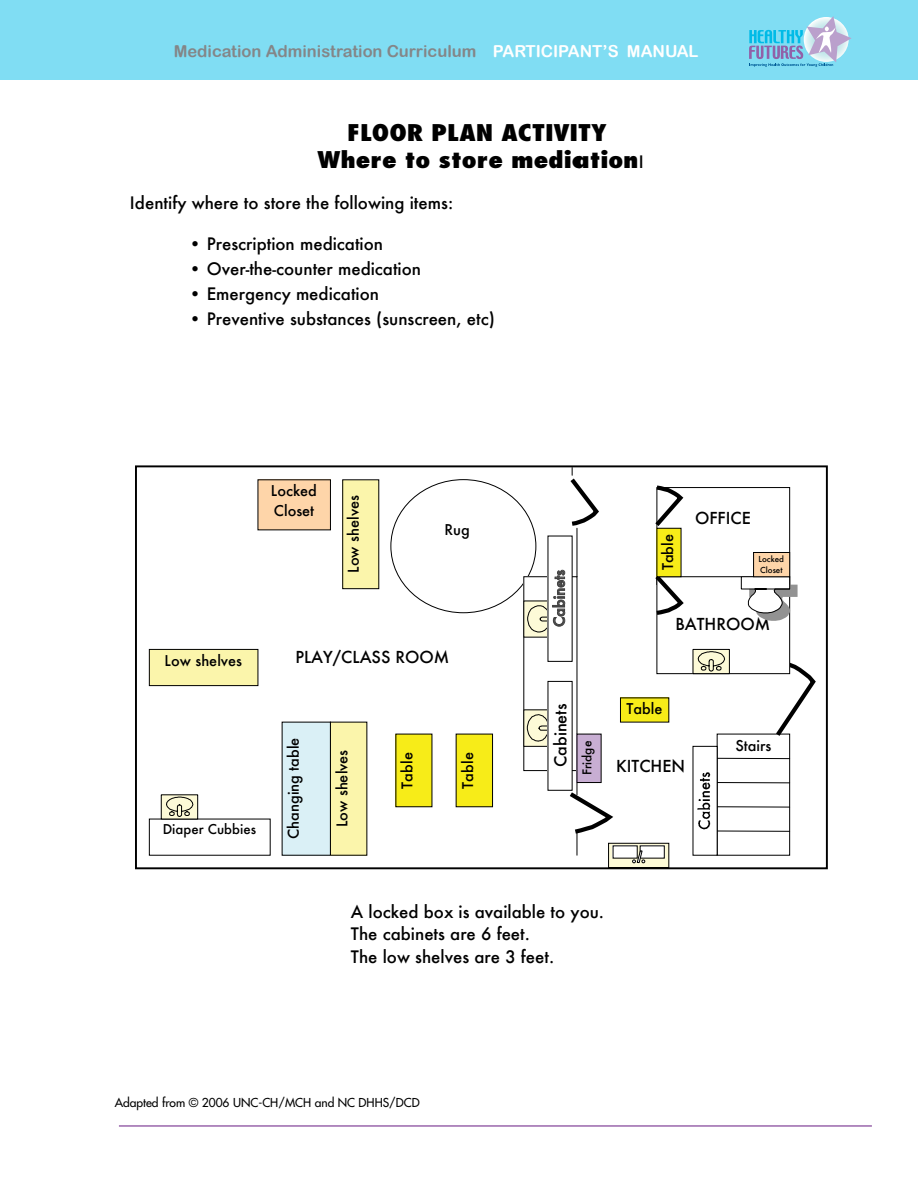
<style>
.page{position:relative;width:918px;height:1188px;background:#fff}
.page>*{position:absolute;margin:0;border:0;box-sizing:border-box;transform-origin:0 0}
.t1{font:800 condensed 22.35px/26.8px "Futura";color:#000;text-align:center;scale:1.2 1}
.t2{font:500 16.8px/22.6px "Futura";color:#000}
.t3{font:16.5px "Arial Rounded MT Bold";color:#848688}
.t4{font:500 16.2px "Futura";color:#000}
.t5{font:500 16.05px "Futura";color:#000}
.t6{font:500 14.55px/19.4px "Futura";color:#000}
.t7{font:500 14.55px "Futura";color:#434343}
.t8{font:500 13.2px "Futura";color:#000}
.t9{font:12px "Futura";color:#000}
.t10{font:500 11.85px "Futura";color:#000}
.t11{font:500 8.1px/10.9px "Futura";color:#000}
.s1{color:#fff}
.s2{font-weight:500;font-stretch:normal;font-size:16.8px}
</style>
<div class="page">
<hr style="left:119px;top:1125px;width:753px;height:2px;background:#9a66ab">
<div style="left:0;top:0;width:918px;height:79px;background:#80ddf3"></div>
<svg style="left:749px;top:16px;width:103px;height:51px"></svg>
<div style="left:135px;top:465px;width:693px;height:404px;border:2px solid #000"></div>
<div style="left:282px;top:722px;width:48px;height:133px;background:#daf0f6"></div>
<div style="left:656px;top:487px;width:134px;height:98px;border:1px solid #000"></div>
<div style="left:717px;top:734px;width:73px;height:122px;border:1px solid #000"></div>
<div style="left:456px;top:734px;width:36px;height:73px;background:#f7ec18"></div>
<div style="left:456px;top:734px;width:37px;height:73px;border:1px solid #000"></div>
<div style="left:396px;top:734px;width:36px;height:73px;background:#f7ec18"></div>
<div style="left:330px;top:722px;width:37px;height:133px;background:#fbf5ab"></div>
<div style="left:330px;top:722px;width:37px;height:134px;border:1px solid #000"></div>
<div style="left:343px;top:480px;width:36px;height:109px;background:#fbf5ab"></div>
<div style="left:342px;top:479px;width:37px;height:110px;border:1px solid #000"></div>
<div style="left:258px;top:480px;width:72px;height:50px;background:#fed5a9"></div>
<div style="left:149px;top:649px;width:109px;height:36px;background:#fbf5ab"></div>
<div style="left:149px;top:649px;width:109px;height:37px;border:1px solid #000"></div>
<hr style="left:576px;top:528px;width:1px;height:49px;background:#000">
<hr style="left:717px;top:758px;width:73px;height:1px;background:#000">
<hr style="left:717px;top:806px;width:73px;height:2px;background:#000">
<hr style="left:717px;top:831px;width:73px;height:1px;background:#000">
<hr style="left:717px;top:782px;width:73px;height:1px;background:#000">
<svg style="left:655px;top:485px;width:31px;height:43px"></svg>
<svg style="left:772px;top:656px;width:44px;height:85px"></svg>
<div style="left:657px;top:577px;width:133px;height:96px;background:#fff"></div>
<div style="left:656px;top:576px;width:134px;height:98px;border:1px solid #000"></div>
<svg style="left:655px;top:576px;width:32px;height:42px"></svg>
<svg style="left:569px;top:771px;width:48px;height:84px"></svg>
<svg style="left:740px;top:576px;width:58px;height:45px"></svg>
<hr style="left:755px;top:589px;width:35px;height:1px;background:#000">
<svg style="left:692px;top:648px;width:38px;height:27px"></svg>
<svg style="left:523px;top:709px;width:24px;height:38px"></svg>
<svg style="left:160px;top:794px;width:39px;height:26px"></svg>
<div style="left:596px;top:754px;width:109px;height:36px;background:#fff"></div>
<svg style="left:523px;top:570px;width:42px;height:68px"></svg>
<div style="left:548px;top:681px;width:24px;height:109px;background:#fff"></div>
<svg style="left:570px;top:468px;width:29px;height:61px"></svg>
<div style="left:657px;top:528px;width:24px;height:49px;background:#f7ec18"></div>
<div style="left:656px;top:528px;width:26px;height:49px;border:1px solid #000"></div>
<div style="left:753px;top:552px;width:37px;height:25px;background:#fed5a9"></div>
<div style="left:753px;top:552px;width:37px;height:25px;border:1px solid #000"></div>
<div style="left:620px;top:698px;width:49px;height:24px;background:#f7ec18"></div>
<div style="left:693px;top:746px;width:25px;height:110px;border:1px solid #000"></div>
<img style="left:694px;top:773px;width:17px;height:57px">
<div style="left:577px;top:734px;width:24px;height:48px;background:#c8aed3"></div>
<svg style="left:608px;top:843px;width:61px;height:24px"></svg>
<div style="left:608px;top:843px;width:61px;height:25px;border:1px solid #000"></div>
<div style="left:613px;top:846px;width:24px;height:12px;background:#fff"></div>
<div style="left:640px;top:846px;width:24px;height:12px;background:#fff"></div>
<svg style="left:632px;top:850px;width:13px;height:14px"></svg>
<p class="t3" style="left:174px;top:42px;width:526px">Medication Administration Curriculum <span class="s1">PARTICIPANT’S MANUAL</span></p>
<h1 class="t1" style="left:317px;top:120px;width:273px">FLOOR PLAN ACTIVITY<br>Where to store medication<span class="s2">I</span></h1>
<p class="t2" style="left:130px;top:191px;width:325px">Identify where to store the following items:</p>
<p class="t2" style="left:189px;top:232px;width:196px">• Prescription medication</p>
<p class="t2" style="left:189px;top:257px;width:234px">• Over-the-counter medication</p>
<p class="t2" style="left:189px;top:282px;width:192px">• Emergency medication</p>
<p class="t2" style="left:189px;top:307px;width:308px">• Preventive substances (sunscreen, etc)</p>
<p class="t6" style="left:271px;top:481px;width:47px">Locked<br>Closet</p>
<p class="t6" style="left:344px;top:573px;width:79px;rotate:-90deg">Low shelves</p>
<p class="t6" style="left:444px;top:520px;width:27px">Rug</p>
<p class="t6" style="left:165px;top:650px;width:79px">Low shelves</p>
<p class="t4" style="left:295px;top:645px;width:155px">PLAY/CLASS ROOM</p>
<p class="t7" style="left:549px;top:627px;width:59px;rotate:-90deg">Cabinets</p>
<p class="t6" style="left:658px;top:570px;width:38px;rotate:-90deg">Table</p>
<p class="t4" style="left:695px;top:507px;width:57px">OFFICE</p>
<p class="t11" style="left:759px;top:554px;width:27px">Locked<br>Closet</p>
<p class="t4" style="left:675px;top:612px;width:97px">BATHROOM</p>
<p class="t8" style="left:163px;top:820px;width:95px">Diaper Cubbies</p>
<p class="t6" style="left:283px;top:839px;width:103px;rotate:-90deg">Changing table</p>
<p class="t6" style="left:332px;top:827px;width:79px;rotate:-90deg">Low shelves</p>
<p class="t6" style="left:397px;top:789px;width:38px;rotate:-90deg">Table</p>
<p class="t6" style="left:458px;top:789px;width:38px;rotate:-90deg">Table</p>
<p class="t5" style="left:550px;top:767px;width:65px;rotate:-90deg">Cabinets</p>
<p class="t10" style="left:579px;top:775px;width:36px;rotate:-90deg">Fridge</p>
<p class="t6" style="left:626px;top:699px;width:38px">Table</p>
<p class="t4" style="left:616px;top:755px;width:71px">KITCHEN</p>
<p class="t2" style="left:351px;top:900px;width:255px">A locked box is available to you.<br>The cabinets are 6 feet.<br>The low shelves are 3 feet.</p>
<p class="t6" style="left:735px;top:735px;width:38px">Stairs</p>
<p class="t9" style="left:115px;top:1095px;width:307px">Adapted from © 2006 UNC-CH/MCH and NC DHHS/DCD</p>
</div>
